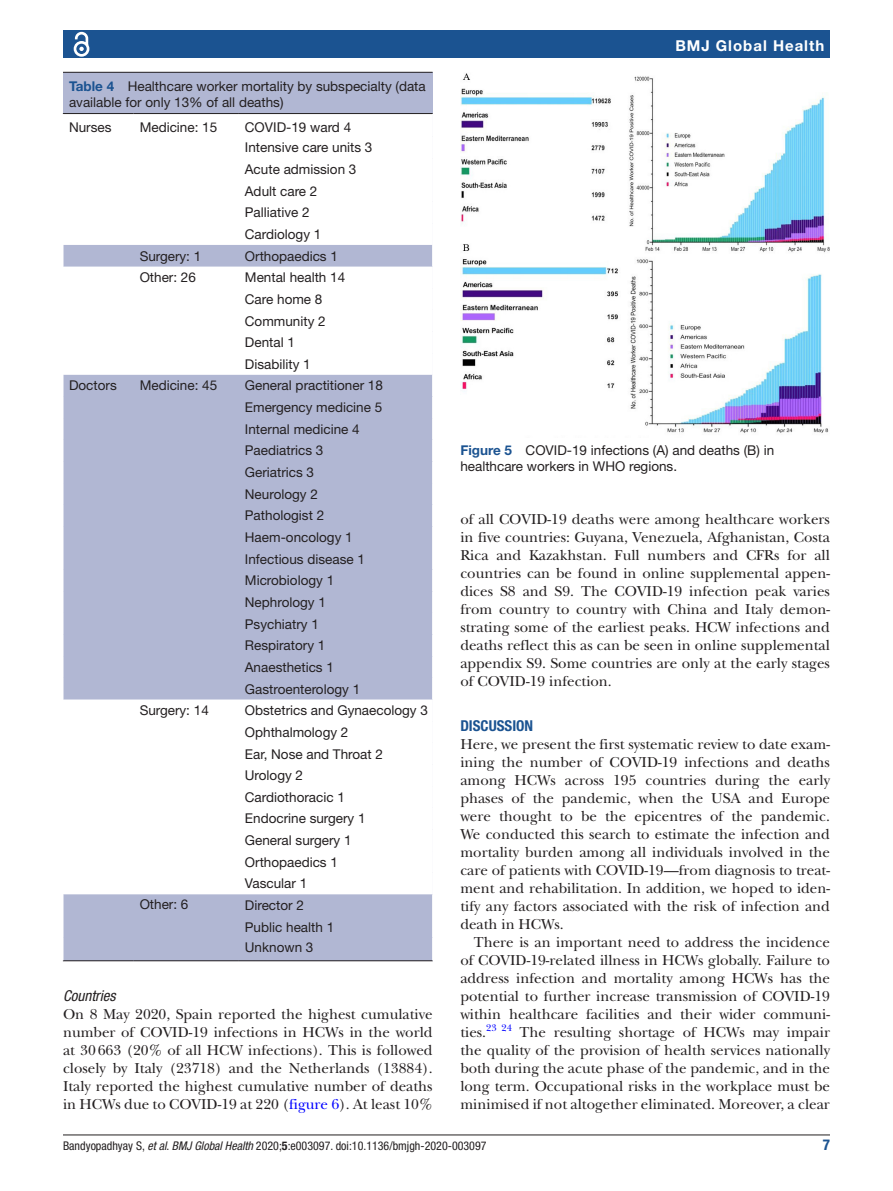
<style>
.page{position:relative;width:893px;height:1191px;background:#fff}
.page>*{position:absolute;margin:0;border:0;box-sizing:border-box;transform-origin:0 0}
.t1{font:15px/18px "New Baskerville";color:#231f20;text-align:justify}
.t2{font:700 15px "Helvetica Neue LT Std";letter-spacing:.065em;color:#fff}
.t3{font:700 condensed 15px "Helvetica Neue LT Std";color:#1b5391}
.t4{font:italic condensed 15px "Helvetica Neue LT Std";color:#231f20}
.t5{font:13.5px/21.6px "Helvetica Neue LT Std";color:#231f20}
.t6{font:condensed 12px "Helvetica Neue LT Std";color:#231f20}
.s1{font-weight:700;color:#1b5391}
.s2{color:#00f}
.s3{font-style:italic}
.s4{font-weight:700}
</style>
<div class="page">
<hr style="left:63px;top:1134px;width:767px;height:1px;background:#231f20">
<div style="left:63px;top:31px;width:767px;height:27px;background:#1b5391"></div>
<svg style="left:73px;top:31px;width:17px;height:26px"></svg>
<div style="left:63px;top:73px;width:370px;height:888px;background:#b1b7d3"></div>
<hr style="left:63px;top:72px;width:370px;height:1px;background:#231f20">
<svg style="left:64px;top:114px;width:368px;height:780px;fill:#fff"></svg>
<hr style="left:63px;top:960px;width:71px;height:1px;background:#231f20">
<hr style="left:134px;top:960px;width:105px;height:1px;background:#231f20">
<hr style="left:63px;top:113px;width:71px;height:1px;background:#231f20">
<hr style="left:134px;top:113px;width:105px;height:1px;background:#231f20">
<hr style="left:239px;top:113px;width:194px;height:1px;background:#231f20">
<hr style="left:239px;top:960px;width:194px;height:1px;background:#231f20">
<svg style="left:63px;top:114px;width:1px;height:846px"></svg>
<svg style="left:432px;top:114px;width:1px;height:846px"></svg>
<img style="left:460px;top:73px;width:370px;height:360px">
<p class="t5" style="left:69px;top:77px;width:358px;line-height:16.5px"><span class="s1">Table 4</span> Healthcare worker mortality by subspecialty (data available for only 13% of all deaths)</p>
<p class="t5" style="left:69px;top:116px;width:44px">Nurses</p>
<p class="t5" style="left:140px;top:116px;width:79px">Medicine: 15</p>
<p class="t5" style="left:245px;top:117px;width:129px;line-height:20.1px">COVID-19 ward 4<br>Intensive care units 3</p>
<p class="t5" style="left:245px;top:158px;width:113px">Acute admission 3<br>Adult care 2<br>Palliative 2<br>Cardiology 1</p>
<p class="t5" style="left:140px;top:245px;width:63px">Surgery: 1</p>
<p class="t5" style="left:245px;top:245px;width:95px">Orthopaedics 1</p>
<p class="t5" style="left:140px;top:266px;width:58px">Other: 26</p>
<p class="t5" style="left:245px;top:266px;width:102px">Mental health 14<br>Care home 8<br>Community 2<br>Dental 1<br>Disability 1</p>
<p class="t5" style="left:69px;top:375px;width:49px">Doctors</p>
<p class="t5" style="left:140px;top:375px;width:79px">Medicine: 45</p>
<p class="t5" style="left:245px;top:375px;width:140px">General practitioner 18<br>Emergency medicine 5<br>Internal medicine 4<br>Paediatrics 3<br>Geriatrics 3<br>Neurology 2<br>Pathologist 2<br>Haem-oncology 1<br>Infectious disease 1<br>Microbiology 1<br>Nephrology 1<br>Psychiatry 1<br>Respiratory 1<br>Anaesthetics 1<br>Gastroenterology 1</p>
<p class="t5" style="left:140px;top:699px;width:71px">Surgery: 14</p>
<p class="t5" style="left:245px;top:699px;width:185px">Obstetrics and Gynaecology 3<br>Ophthalmology 2<br>Ear, Nose and Throat 2<br>Urology 2<br>Cardiothoracic 1<br>Endocrine surgery 1<br>General surgery 1<br>Orthopaedics 1<br>Vascular 1</p>
<p class="t5" style="left:140px;top:892px;width:50px">Other: 6</p>
<p class="t5" style="left:245px;top:894px;width:91px">Director 2<br>Public health 1</p>
<p class="t5" style="left:245px;top:936px;width:70px">Unknown 3</p>
<p class="t4" style="left:63px;top:987px;width:54px">Countries</p>
<p class="t1" style="left:63px;top:1005px;width:371px">On 8 May 2020, Spain reported the highest cumulative number of COVID-19 infections in HCWs in the world at 30663 (20% of all HCW infections). This is followed closely by Italy (23718) and the Netherlands (13884).<br>Italy reported the highest cumulative number of deaths in HCWs due to COVID-19 at 220 (<span class="s2">figure 6</span>). At least 10%</p>
<p class="t2" style="left:675px;top:36px;width:150px">BMJ Global Health</p>
<p class="t5" style="left:460px;top:442px;width:315px;line-height:16.2px"><span class="s1">Figure 5</span> COVID-19 infections (A) and deaths (B) in healthcare workers in WHO regions.</p>
<p class="t1" style="left:460px;top:510px;width:371px">of all COVID-19 deaths were among healthcare workers in five countries: Guyana, Venezuela, Afghanistan, Costa Rica and Kazakhstan. Full numbers and CFRs for all countries can be found in online supplemental appen&shy;dices S8 and S9. The COVID-19 infection peak varies from country to country with China and Italy demon&shy;strating some of the earliest peaks. HCW infections and deaths reflect this as can be seen in online supplemental appendix S9. Some countries are only at the early stages of COVID-19 infection.</p>
<p class="t3" style="left:460px;top:717px;width:74px">DISCUSSION</p>
<p class="t1" style="left:460px;top:735px;width:371px">Here, we present the first systematic review to date exam&shy;ining the number of COVID-19 infections and deaths among HCWs across 195 countries during the early phases of the pandemic, when the USA and Europe were thought to be the epicentres of the pandemic.<br>We conducted this search to estimate the infection and mortality burden among all individuals involved in the care of patients with COVID-19—from diagnosis to treat&shy;ment and rehabilitation. In addition, we hoped to iden&shy;tify any factors associated with the risk of infection and death in HCWs.</p>
<p class="t1" style="left:460px;top:933px;width:371px;text-indent:14px">There is an important need to address the incidence of COVID-19-related illness in HCWs globally. Failure to address infection and mortality among HCWs has the potential to further increase transmission of COVID-19 within healthcare facilities and their wider communi&shy;ties.<sup>23</sup> <sup>24</sup></p>
<p class="t1" style="left:460px;top:1023px;width:371px;text-indent:59px">The resulting shortage of HCWs may impair the quality of the provision of health services nationally both during the acute phase of the pandemic, and in the long term. Occupational risks in the workplace must be minimised if not altogether eliminated. Moreover, a clear</p>
<p class="t6" style="left:63px;top:1138px;width:425px">Bandyopadhyay S, <span class="s3">et al</span>. <span class="s3">BMJ Global Health</span> 2020;<span class="s4">5</span>:e003097. doi:10.1136/bmjgh-2020-003097</p>
<p class="t3" style="left:823px;top:1135px;width:9px">7</p>
</div>
